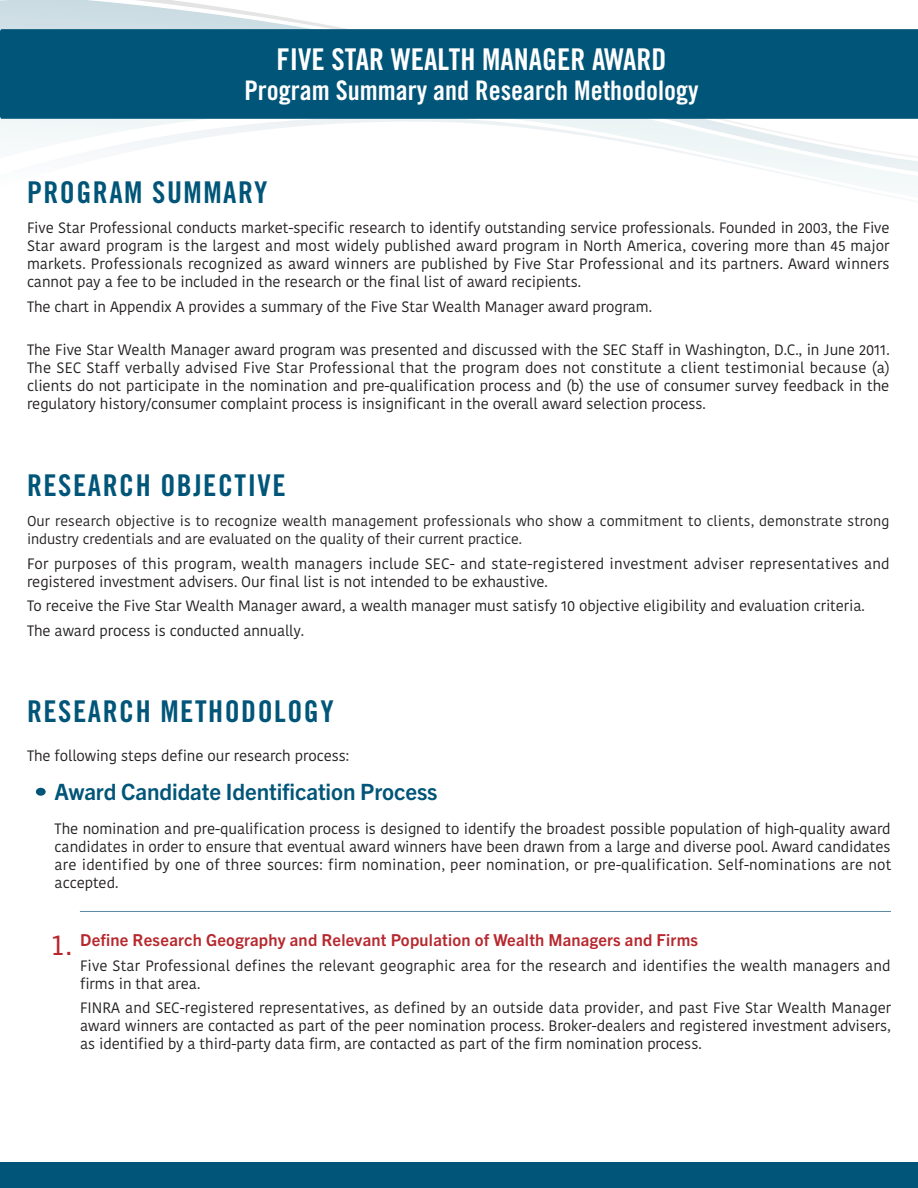
<style>
.page{position:relative;width:918px;height:1188px;background:#fff}
.page>*{position:absolute;margin:0;border:0;box-sizing:border-box;transform-origin:0 0}
.t1{font:30px "Trade Gothic LT Std Bd Cn 20";letter-spacing:.05em;color:#005578}
.t2{font:30px "Trade Gothic LT Std Bd Cn 20";color:#fff}
.t3{font:27px "Trade Gothic LT Std Bd Cn 20";color:#fff}
.t4{font:27px "Trade Gothic Next LT Pro";color:#b7282e}
.Bulleted_Header{font:700 22.5px "Trade Gothic Next LT Pro";letter-spacing:-.005em;color:#005578}
.Sub_Header{font:700 16.5px "Trade Gothic Next LT Pro";letter-spacing:.015em;color:#b7282e}
.Body{font:15px/18px "Kohinoor Devanagari";letter-spacing:-.005em;color:#231f20;text-align:justify}
.Body-2{font:15px/18px "Kohinoor Devanagari";letter-spacing:.015em;color:#231f20}
.Body-3{font:14.25px/18px "Kohinoor Devanagari";letter-spacing:.01em;color:#231f20}
</style>
<div class="page">
<div style="left:0;top:0;width:133px;height:29px;background:#cddde4"></div>
<svg style="left:133px;top:0;width:213px;height:29px"></svg>
<svg style="left:0;top:119px;width:918px;height:67px"></svg>
<div style="left:0;top:29px;width:918px;height:90px;background:#005578"></div>
<div style="left:36px;top:788px;width:10px;height:8px;background:#005578;border-radius:50%"></div>
<hr style="left:80px;top:911px;width:811px;height:1px;background:#5c87a1">
<div style="left:0;top:1162px;width:918px;height:26px;background:#005578"></div>
<p class="t2" style="left:277px;top:41px;width:391px">FIVE STAR WEALTH MANAGER AWARD</p>
<p class="t3" style="left:244px;top:74px;width:456px">Program Summary and Research Methodology</p>
<p class="t1" style="left:27px;top:174px;width:242px">PROGRAM SUMMARY</p>
<p class="Body" style="left:27px;top:219px;width:864px">Five Star Professional conducts market-specific research to identify outstanding service professionals. Founded in 2003, the Five Star award program is the largest and most widely published award program in North America, covering more than 45 major markets. Professionals recognized as award winners are published by Five Star Professional and its partners. Award winners cannot pay a fee to be included in the research or the final list of award recipients.</p>
<p class="Body" style="left:27px;top:298px;width:627px">The chart in Appendix A provides a summary of the Five Star Wealth Manager award program.</p>
<p class="Body" style="left:27px;top:341px;width:864px">The Five Star Wealth Manager award program was presented and discussed with the SEC Staff in Washington, D.C., in June 2011.<br>The SEC Staff verbally advised Five Star Professional that the program does not constitute a client testimonial because (a) clients do not participate in the nomination and pre-qualification process and (b) the use of consumer survey feedback in the regulatory history/consumer complaint process is insignificant in the overall award selection process.</p>
<p class="t1" style="left:27px;top:467px;width:260px">RESEARCH OBJECTIVE</p>
<p class="Body-3" style="left:27px;top:513px;width:864px">Our research objective is to recognize wealth management professionals who show a commitment to clients, demonstrate strong industry credentials and are evaluated on the quality of their current practice.</p>
<p class="Body-2" style="left:27px;top:555px;width:864px">For purposes of this program, wealth managers include SEC- and state-registered investment adviser representatives and registered investment advisers. Our final list is not intended to be exhaustive.</p>
<p class="Body" style="left:27px;top:597px;width:839px">To receive the Five Star Wealth Manager award, a wealth manager must satisfy 10 objective eligibility and evaluation criteria.</p>
<p class="Body" style="left:27px;top:622px;width:279px">The award process is conducted annually.</p>
<p class="t1" style="left:27px;top:693px;width:308px">RESEARCH METHODOLOGY</p>
<p class="Body" style="left:27px;top:747px;width:324px">The following steps define our research process:</p>
<p class="Bulleted_Header" style="left:55px;top:777px;width:384px">Award Candidate Identification Process</p>
<p class="Body" style="left:55px;top:820px;width:838px">The nomination and pre-qualification process is designed to identify the broadest possible population of high-quality award candidates in order to ensure that eventual award winners have been drawn from a large and diverse pool. Award candidates are identified by one of three sources: firm nomination, peer nomination, or pre-qualification. Self-nominations are not accepted.</p>
<p class="t4" style="left:50px;top:926px;width:25px">1.</p>
<p class="Sub_Header" style="left:80px;top:929px;width:620px">Define Research Geography and Relevant Population of Wealth Managers and Firms</p>
<p class="Body" style="left:80px;top:957px;width:812px">Five Star Professional defines the relevant geographic area for the research and identifies the wealth managers and firms in that area.</p>
<p class="Body" style="left:80px;top:999px;width:813px">FINRA and SEC-registered representatives, as defined by an outside data provider, and past Five Star Wealth Manager award winners are contacted as part of the peer nomination process. Broker-dealers and registered investment advisers, as identified by a third-party data firm, are contacted as part of the firm nomination process.</p>
</div>
